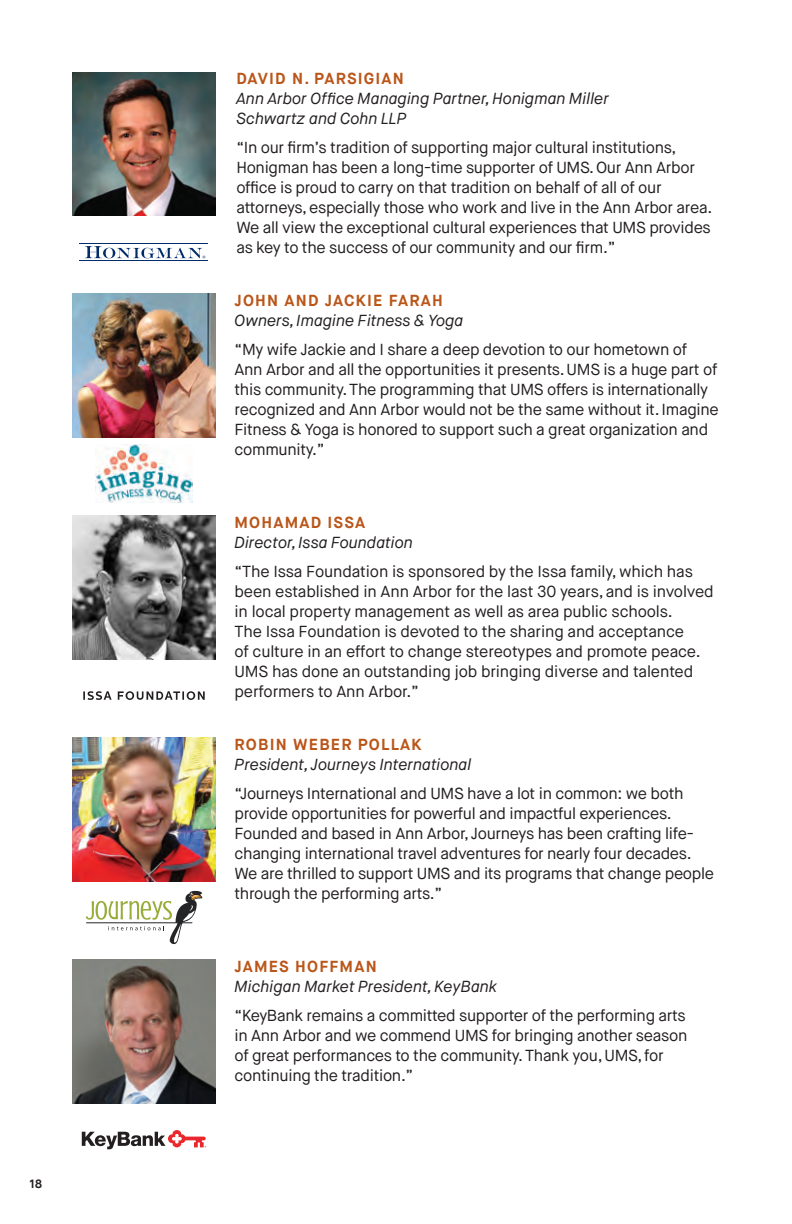
<style>
.page{position:relative;width:792px;height:1224px;background:#fff}
.page>*{position:absolute;margin:0;border:0;box-sizing:border-box;transform-origin:0 0}
.t1{font:16px/20px "Maison Neue";letter-spacing:-.02em;color:#231f20}
.t2{font:italic 16px/20px "Maison Neue";color:#231f20}
.t3{font:700 12px "Maison Neue";color:#231f20}
.s1{font-weight:700;font-style:normal;color:#ba5619}
</style>
<div class="page">
<img style="left:72px;top:516px;width:144px;height:144px">
<img style="left:72px;top:294px;width:144px;height:144px">
<svg style="left:83px;top:691px;width:122px;height:9px"></svg>
<img style="left:96px;top:445px;width:96px;height:58px">
<svg style="left:82px;top:1130px;width:124px;height:19px"></svg>
<svg style="left:86px;top:891px;width:116px;height:53px"></svg>
<img style="left:72px;top:960px;width:144px;height:144px">
<img style="left:72px;top:737px;width:144px;height:144px">
<img style="left:72px;top:72px;width:144px;height:144px">
<hr style="left:80px;top:261px;width:128px;height:1px;background:#002c6b">
<hr style="left:80px;top:243px;width:128px;height:1px;background:#002c6b">
<svg style="left:85px;top:246px;width:121px;height:13px"></svg>
<p class="t3" style="left:30px;top:1176px;width:14px">18</p>
<p class="t2" style="left:236px;top:69px;width:374px"><span class="s1">DAVID N. PARSIGIAN<br></span>Ann Arbor Office Managing Partner, Honigman Miller<br>Schwartz and Cohn LLP</p>
<p class="t1" style="left:236px;top:138px;width:477px">“In our firm’s tradition of supporting major cultural institutions, Honigman has been a long-time supporter of UMS. Our Ann Arbor office is proud to carry on that tradition on behalf of all of our attorneys, especially those who work and live in the Ann Arbor area.<br>We all view the exceptional cultural experiences that UMS provides as key to the success of our community and our firm.”</p>
<p class="t2" style="left:235px;top:291px;width:230px"><span class="s1">JOHN AND JACKIE FARAH<br></span>Owners, Imagine Fitness &amp; Yoga</p>
<p class="t1" style="left:235px;top:340px;width:486px">“My wife Jackie and I share a deep devotion to our hometown of Ann Arbor and all the opportunities it presents. UMS is a huge part of this community. The programming that UMS offers is internationally recognized and Ann Arbor would not be the same without it. Imagine Fitness &amp; Yoga is honored to support such a great organization and community.”</p>
<p class="t2" style="left:235px;top:513px;width:180px"><span class="s1">MOHAMAD ISSA<br></span>Director, Issa Foundation</p>
<p class="t1" style="left:235px;top:562px;width:481px">“The Issa Foundation is sponsored by the Issa family, which has been established in Ann Arbor for the last 30 years, and is involved in local property management as well as area public schools.<br>The Issa Foundation is devoted to the sharing and acceptance<br>of culture in an effort to change stereotypes and promote peace.<br>UMS has done an outstanding job bringing diverse and talented performers to Ann Arbor.”</p>
<p class="t2" style="left:235px;top:734px;width:238px"><span class="s1">ROBIN WEBER POLLAK<br></span>President, Journeys International</p>
<p class="t1" style="left:235px;top:783px;width:481px">“Journeys International and UMS have a lot in common: we both provide opportunities for powerful and impactful experiences.<br>Founded and based in Ann Arbor, Journeys has been crafting life&shy;changing international travel adventures for nearly four decades.<br>We are thrilled to support UMS and its programs that change people through the performing arts.”</p>
<p class="t2" style="left:235px;top:957px;width:264px"><span class="s1">JAMES HOFFMAN<br></span>Michigan Market President, KeyBank</p>
<p class="t1" style="left:235px;top:1006px;width:454px">“KeyBank remains a committed supporter of the performing arts in Ann Arbor and we commend UMS for bringing another season of great performances to the community. Thank you, UMS, for continuing the tradition.”</p>
</div>
